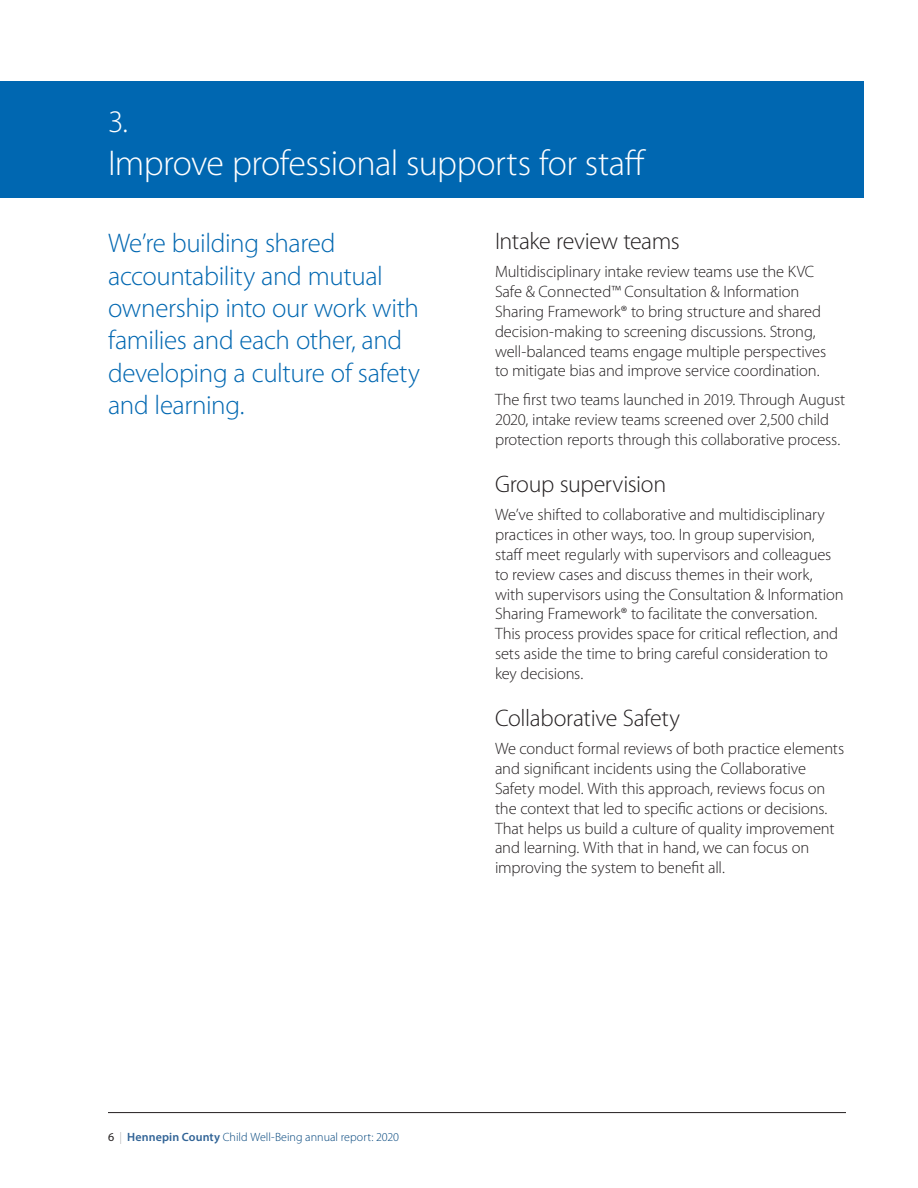
<style>
.page{position:relative;width:918px;height:1188px;background:#fff}
.page>*{position:absolute;margin:0;border:0;box-sizing:border-box;transform-origin:0 0}
.sub_head{font:300 36px "Myriad Pro";letter-spacing:-.015em;color:#fff}
.sub_head-2{font:300 31.5px "Myriad Pro";color:#fff}
.t1{font:300 27px/32.4px "Myriad Pro";letter-spacing:-.015em;color:#0067b1}
.Sub_subhead{font:300 24px "Myriad Pro";letter-spacing:-.015em;color:#231f20}
.t2{font:300 16.5px/19.8px "Myriad Pro";letter-spacing:-.01em;color:#231f20}
.t3{font:300 12px "Myriad Pro";color:#00447c}
.s1{font-weight:400;color:#231f20}
.s2{color:#adafb1}
.s3{font-weight:600;color:#306396}
</style>
<div class="page">
<hr style="left:108px;top:1112px;width:738px;height:1px;background:#231f20">
<div style="left:0;top:81px;width:864px;height:117px;background:#0067b1"></div>
<p class="sub_head-2" style="left:108px;top:104px;width:22px">3.</p>
<p class="sub_head" style="left:108px;top:143px;width:540px">Improve professional supports for staff</p>
<p class="t1" style="left:108px;top:227px;width:313px">We’re building shared accountability and mutual ownership into our work with families and each other, and developing a culture of safety and learning.</p>
<p class="Sub_subhead" style="left:495px;top:227px;width:186px">Intake review teams</p>
<p class="t2" style="left:495px;top:262px;width:333px">Multidisciplinary intake review teams use the KVC Safe &amp; Connected™ Consultation &amp; Information Sharing Framework® to bring structure and shared decision-making to screening discussions. Strong, well-balanced teams engage multiple perspectives to mitigate bias and improve service coordination.</p>
<p class="t2" style="left:495px;top:390px;width:352px">The first two teams launched in 2019. Through August<br>2020, intake review teams screened over 2,500 child protection reports through this collaborative process.</p>
<p class="Sub_subhead" style="left:495px;top:470px;width:173px">Group supervision</p>
<p class="t2" style="left:495px;top:505px;width:350px">We’ve shifted to collaborative and multidisciplinary practices in other ways, too. In group supervision, staff meet regularly with supervisors and colleagues to review cases and discuss themes in their work, with supervisors using the Consultation &amp; Information Sharing Framework® to facilitate the conversation.<br>This process provides space for critical reflection, and sets aside the time to bring careful consideration to key decisions.</p>
<p class="Sub_subhead" style="left:495px;top:704px;width:186px">Collaborative Safety</p>
<p class="t2" style="left:495px;top:739px;width:351px">We conduct formal reviews of both practice elements and significant incidents using the Collaborative Safety model. With this approach, reviews focus on the context that led to specific actions or decisions.<br>That helps us build a culture of quality improvement and learning. With that in hand, we can focus on improving the system to benefit all.</p>
<p class="t3" style="left:108px;top:1131px;width:293px"><span class="s1">6</span> <span class="s2">|</span> <span class="s3">Hennepin County</span> Child Well-Being annual report: 2020</p>
</div>
